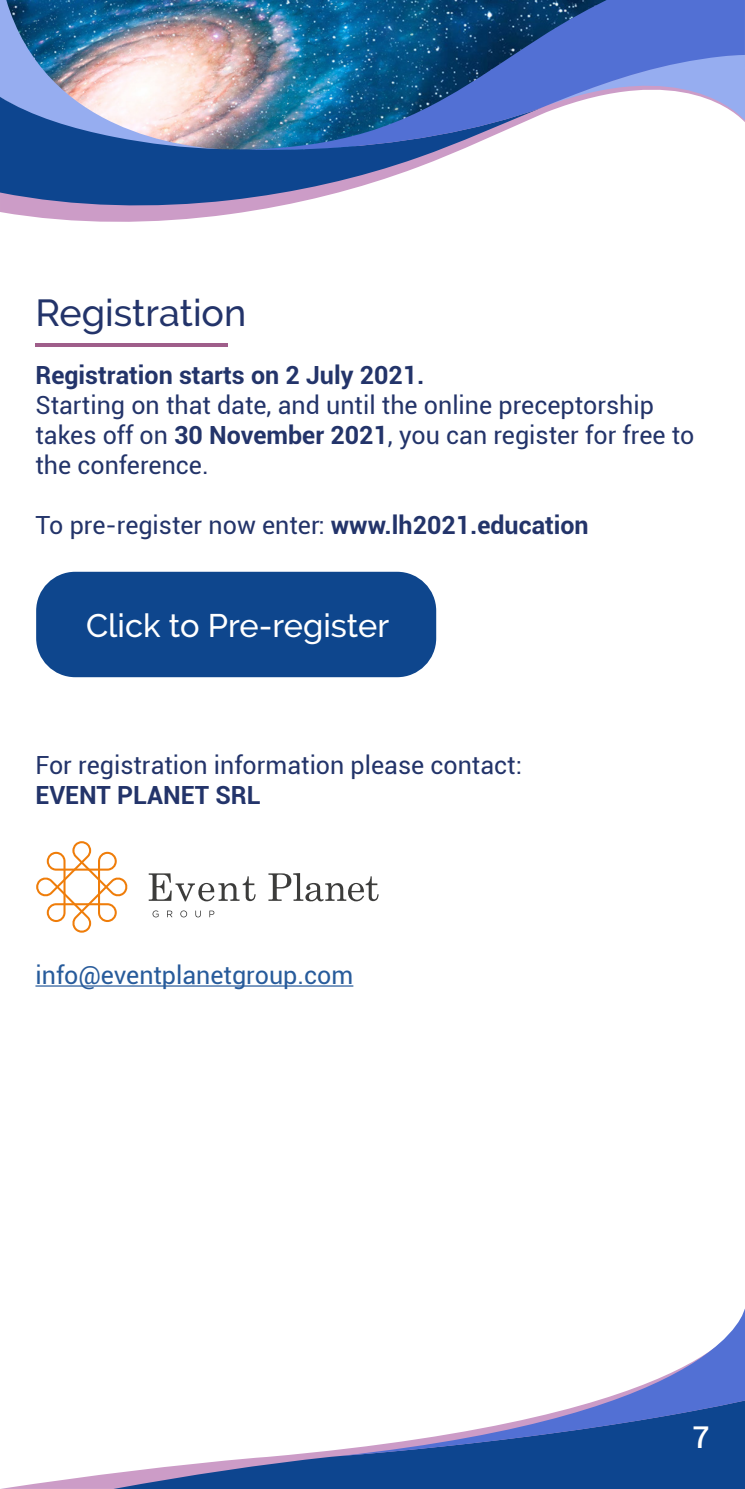
<style>
.page{position:relative;width:745px;height:1489px;background:#fff}
.page>*{position:absolute;margin:0;border:0;box-sizing:border-box;transform-origin:0 0}
.t1{font:500 37.5px "Raleway";color:#23346a}
.t2{font:500 32.5px "Raleway";color:#fff}
.t3{font:500 30px "Roboto";color:#fff}
.t4{font:25px/30px "Roboto";color:#23346a}
.t5{font:700 25px "Roboto";color:#23346a}
.t6{font:25px "Roboto";color:#275b9b}
.s1{font-weight:700}
</style>
<div class="page">
<svg style="left:7px;top:1473px;width:106px;height:15px"></svg>
<svg style="left:113px;top:1449px;width:631px;height:39px;background:#3e64a2"></svg>
<svg style="left:339px;top:1311px;width:405px;height:144px"></svg>
<img style="left:0;top:0;width:262px;height:222px">
<img style="left:0;top:0;width:223px;height:97px">
<svg style="left:0;top:97px;width:460px;height:112px;fill:#0d458f"></svg>
<img style="left:246px;top:0;width:498px;height:150px">
<hr style="left:35px;top:985px;width:318px;height:1px;background:#275b9b">
<div style="left:36px;top:571px;width:400px;height:106px;background:#0e468d;border-radius:39px"></div>
<hr style="left:35px;top:343px;width:193px;height:4px;background:#9f5e8a">
<svg style="left:149px;top:873px;width:106px;height:28px"></svg>
<svg style="left:268px;top:873px;width:110px;height:28px"></svg>
<svg style="left:152px;top:910px;width:6px;height:7px"></svg>
<svg style="left:167px;top:910px;width:5px;height:7px"></svg>
<svg style="left:180px;top:910px;width:7px;height:7px"></svg>
<svg style="left:181px;top:911px;width:5px;height:5px"></svg>
<svg style="left:195px;top:910px;width:6px;height:7px"></svg>
<svg style="left:209px;top:910px;width:5px;height:7px"></svg>
<svg style="left:36px;top:841px;width:92px;height:91px"></svg>
<h1 class="t1" style="left:35px;top:291px;width:212px">Registration</h1>
<p class="t5" style="left:35px;top:357px;width:390px">Registration starts on 2 July 2021.</p>
<p class="t4" style="left:35px;top:389px;width:660px">Starting on that date, and until the online preceptorship takes off on <span class="s1">30 November 2021</span>, you can register for free to the conference.</p>
<p class="t4" style="left:35px;top:509px;width:554px">To pre-register now enter: <span class="s1">www.lh2021.education</span></p>
<h2 class="t2" style="left:86px;top:607px;width:304px">Click to Pre-register</h2>
<p class="t4" style="left:35px;top:749px;width:487px">For registration information please contact:</p>
<p class="t5" style="left:35px;top:777px;width:226px">EVENT PLANET SRL</p>
<p class="t6" style="left:35px;top:957px;width:319px">info@eventplanetgroup.com</p>
<p class="t3" style="left:692px;top:1416px;width:19px">7</p>
</div>
